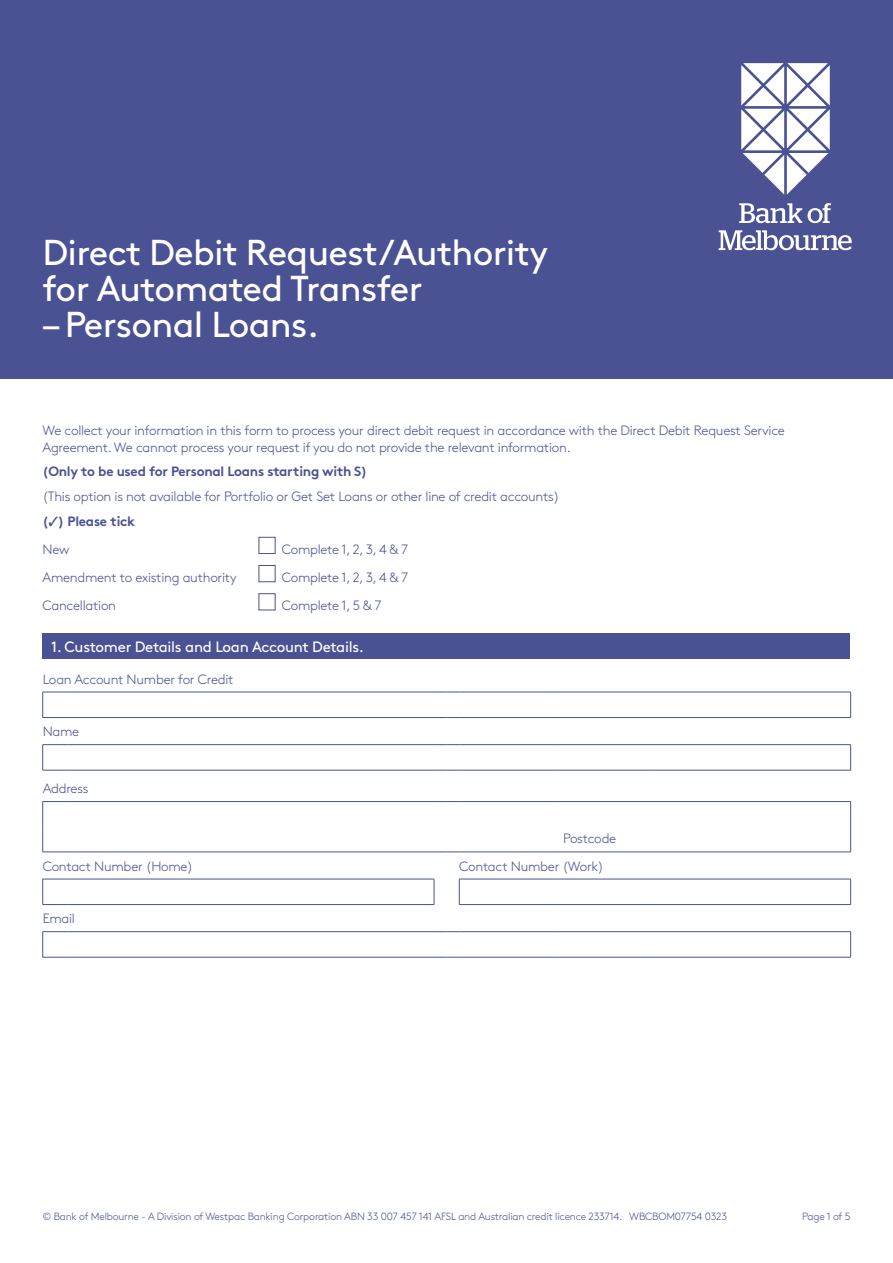
<style>
.page{position:relative;width:893px;height:1263px;background:#fff}
.page>*{position:absolute;margin:0;border:0;box-sizing:border-box;transform-origin:0 0}
.t1{font:36px/36px "Brown";letter-spacing:-.02em;color:#fff}
.t2{font:15px "Brown";letter-spacing:-.02em;color:#fff}
.t3{font:300 13.5px/16.2px "Brown";letter-spacing:-.02em;color:#4a5294}
.t4{font:700 13.5px "Brown";letter-spacing:-.02em;color:#4a5294}
.t5{font:300 10.5px "Brown";letter-spacing:-.02em;color:#4a5294}
.s1{font-weight:700}
</style>
<div class="page">
<div style="left:0;top:0;width:893px;height:379px;background:#4a5294"></div>
<svg style="left:739px;top:203px;width:92px;height:20px"></svg>
<svg style="left:719px;top:230px;width:133px;height:20px"></svg>
<svg style="left:741px;top:63px;width:89px;height:132px"></svg>
<div style="left:259px;top:537px;width:17px;height:17px;background:#fff;border:1px solid #4a5294"></div>
<div style="left:259px;top:565px;width:17px;height:17px;border:1px solid #4a5294"></div>
<div style="left:259px;top:593px;width:17px;height:17px;background:#fff;border:1px solid #4a5294"></div>
<div style="left:43px;top:633px;width:807px;height:26px;background:#4a5294"></div>
<svg style="left:43px;top:745px;width:808px;height:212px"></svg>
<hr style="left:67px;top:744px;width:367px;height:1px;background:#4a5294">
<svg style="left:434px;top:744px;width:25px;height:1px"></svg>
<hr style="left:459px;top:744px;width:98px;height:1px;background:#4a5294">
<hr style="left:557px;top:744px;width:98px;height:1px;background:#4a5294">
<hr style="left:655px;top:744px;width:196px;height:1px;background:#4a5294">
<svg style="left:850px;top:745px;width:1px;height:25px"></svg>
<svg style="left:42px;top:744px;width:25px;height:27px"></svg>
<hr style="left:67px;top:770px;width:367px;height:1px;background:#4a5294">
<svg style="left:434px;top:770px;width:25px;height:1px"></svg>
<hr style="left:459px;top:770px;width:98px;height:1px;background:#4a5294">
<hr style="left:557px;top:770px;width:98px;height:1px;background:#4a5294">
<hr style="left:655px;top:770px;width:196px;height:1px;background:#4a5294">
<hr style="left:67px;top:692px;width:367px;height:1px;background:#4a5294">
<svg style="left:434px;top:692px;width:25px;height:1px"></svg>
<hr style="left:459px;top:692px;width:98px;height:1px;background:#4a5294">
<hr style="left:557px;top:692px;width:98px;height:1px;background:#4a5294">
<hr style="left:655px;top:692px;width:196px;height:1px;background:#4a5294">
<svg style="left:850px;top:692px;width:1px;height:25px"></svg>
<svg style="left:42px;top:692px;width:25px;height:26px"></svg>
<hr style="left:67px;top:717px;width:367px;height:1px;background:#4a5294">
<svg style="left:434px;top:717px;width:25px;height:1px"></svg>
<hr style="left:459px;top:717px;width:98px;height:1px;background:#4a5294">
<hr style="left:557px;top:717px;width:98px;height:1px;background:#4a5294">
<hr style="left:655px;top:717px;width:196px;height:1px;background:#4a5294">
<hr style="left:67px;top:879px;width:367px;height:1px;background:#4a5294">
<svg style="left:434px;top:879px;width:1px;height:25px"></svg>
<hr style="left:459px;top:879px;width:98px;height:1px;background:#4a5294">
<svg style="left:459px;top:879px;width:1px;height:25px"></svg>
<hr style="left:557px;top:879px;width:98px;height:1px;background:#4a5294">
<hr style="left:655px;top:879px;width:196px;height:1px;background:#4a5294">
<svg style="left:850px;top:879px;width:1px;height:25px"></svg>
<hr style="left:67px;top:801px;width:367px;height:1px;background:#4a5294">
<hr style="left:459px;top:801px;width:98px;height:1px;background:#4a5294">
<hr style="left:557px;top:801px;width:98px;height:1px;background:#4a5294">
<hr style="left:655px;top:801px;width:196px;height:1px;background:#4a5294">
<svg style="left:850px;top:802px;width:1px;height:50px"></svg>
<svg style="left:42px;top:801px;width:25px;height:52px"></svg>
<hr style="left:67px;top:852px;width:367px;height:1px;background:#4a5294">
<hr style="left:459px;top:852px;width:98px;height:1px;background:#4a5294">
<hr style="left:557px;top:852px;width:98px;height:1px;background:#4a5294">
<hr style="left:655px;top:852px;width:196px;height:1px;background:#4a5294">
<hr style="left:459px;top:904px;width:98px;height:1px;background:#4a5294">
<hr style="left:557px;top:904px;width:98px;height:1px;background:#4a5294">
<hr style="left:655px;top:904px;width:196px;height:1px;background:#4a5294">
<svg style="left:434px;top:801px;width:25px;height:1px"></svg>
<svg style="left:434px;top:852px;width:25px;height:1px"></svg>
<svg style="left:42px;top:879px;width:25px;height:26px"></svg>
<hr style="left:67px;top:904px;width:367px;height:1px;background:#4a5294">
<hr style="left:67px;top:931px;width:367px;height:1px;background:#4a5294">
<svg style="left:434px;top:931px;width:25px;height:1px"></svg>
<hr style="left:459px;top:931px;width:98px;height:1px;background:#4a5294">
<hr style="left:557px;top:931px;width:98px;height:1px;background:#4a5294">
<hr style="left:655px;top:931px;width:196px;height:1px;background:#4a5294">
<svg style="left:850px;top:932px;width:1px;height:25px"></svg>
<svg style="left:42px;top:931px;width:25px;height:27px"></svg>
<hr style="left:67px;top:957px;width:367px;height:1px;background:#4a5294">
<svg style="left:434px;top:957px;width:25px;height:1px"></svg>
<hr style="left:459px;top:957px;width:98px;height:1px;background:#4a5294">
<hr style="left:557px;top:957px;width:98px;height:1px;background:#4a5294">
<hr style="left:655px;top:957px;width:196px;height:1px;background:#4a5294">
<h1 class="t1" style="left:43px;top:231px;width:507px">Direct Debit Request/Authority for Automated Transfer –Personal Loans.</h1>
<p class="t3" style="left:43px;top:422px;width:744px">We collect your information in this form to process your direct debit request in accordance with the Direct Debit Request Service<br>Agreement. We cannot process your request if you do not provide the relevant information.</p>
<p class="t4" style="left:43px;top:461px;width:326px">(Only to be used for Personal Loans starting with S)</p>
<p class="t3" style="left:43px;top:483px;width:518px;line-height:24.8px">(This option is not available for Portfolio or Get Set Loans or other line of credit accounts) <span class="s1">(</span>✓<span class="s1">) Please tick</span></p>
<p class="t3" style="left:43px;top:540px;width:28px">New</p>
<p class="t3" style="left:282px;top:540px;width:128px">Complete 1, 2, 3, 4 &amp; 7</p>
<p class="t3" style="left:43px;top:568px;width:196px">Amendment to existing authority</p>
<p class="t3" style="left:282px;top:568px;width:128px">Complete 1, 2, 3, 4 &amp; 7</p>
<p class="t3" style="left:43px;top:597px;width:75px">Cancellation</p>
<p class="t3" style="left:282px;top:597px;width:101px">Complete 1, 5 &amp; 7</p>
<p class="t2" style="left:51px;top:635px;width:315px">1. Customer Details and Loan Account Details.</p>
<p class="t3" style="left:43px;top:670px;width:192px">Loan Account Number for Credit</p>
<p class="t3" style="left:43px;top:722px;width:38px">Name</p>
<p class="t3" style="left:43px;top:779px;width:47px">Address</p>
<p class="t3" style="left:563px;top:829px;width:55px">Postcode</p>
<p class="t3" style="left:43px;top:857px;width:152px">Contact Number (Home)</p>
<p class="t3" style="left:459px;top:857px;width:146px">Contact Number (Work)</p>
<p class="t3" style="left:43px;top:909px;width:34px">Email</p>
<p class="t5" style="left:43px;top:1208px;width:686px">© Bank of Melbourne - A Division of Westpac Banking Corporation ABN 33 007 457 141 AFSL and Australian credit licence 233714. WBCBOM07754 0323</p>
<p class="t5" style="left:802px;top:1208px;width:50px">Page 1 of 5</p>
</div>
